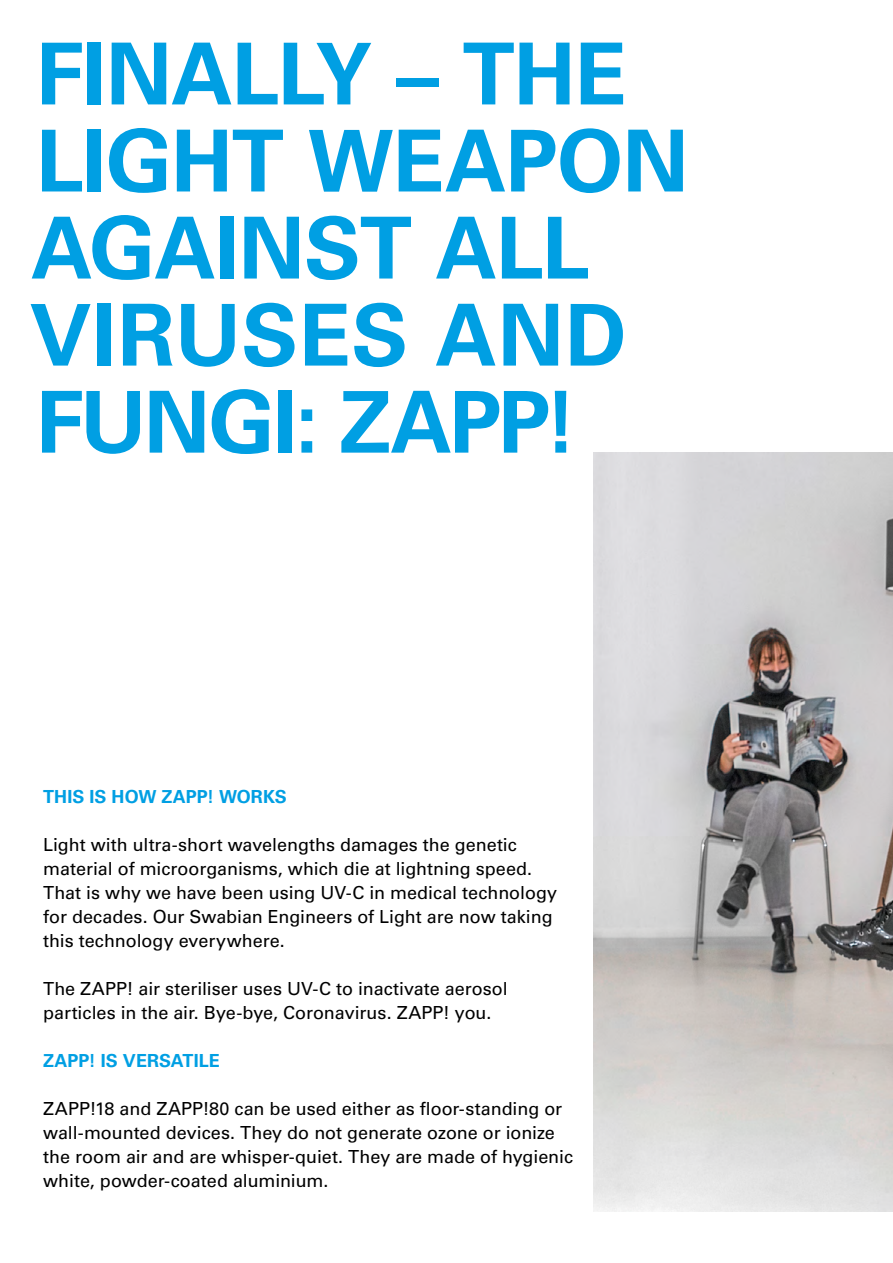
<style>
.page{position:relative;width:893px;height:1263px;background:#fff}
.page>*{position:absolute;margin:0;border:0;box-sizing:border-box;transform-origin:0 0}
.t1{font:700 85.5px/87px "Univers LT Pro 65";letter-spacing:-.01em;color:#009fe3}
.t2{font:18px/24px "Univers LT Pro 55 Roman";color:#000}
.t3{font:700 18px "Univers LT Pro 65";letter-spacing:.005em;color:#009fe3}
</style>
<div class="page">
<img style="left:593px;top:452px;width:300px;height:759px">
<h1 class="t1" style="left:30px;top:31px;width:660px">FINALLY – THE<br>LIGHT WEAPON<br>AGAINST ALL<br>VIRUSES AND<br>FUNGI: ZAPP!</h1>
<p class="t3" style="left:43px;top:786px;width:245px">THIS IS HOW ZAPP! WORKS</p>
<p class="t2" style="left:43px;top:833px;width:515px">Light with ultra-short wavelengths damages the genetic material of microorganisms, which die at lightning speed.<br>That is why we have been using UV-C in medical technology for decades. Our Swabian Engineers of Light are now taking this technology everywhere.</p>
<p class="t2" style="left:43px;top:977px;width:466px">The ZAPP! air steriliser uses UV-C to inactivate aerosol particles in the air. Bye-bye, Coronavirus. ZAPP! you.</p>
<p class="t3" style="left:43px;top:1050px;width:178px">ZAPP! IS VERSATILE</p>
<p class="t2" style="left:43px;top:1097px;width:531px">ZAPP!18 and ZAPP!80 can be used either as floor-standing or wall-mounted devices. They do not generate ozone or ionize the room air and are whisper-quiet. They are made of hygienic white, powder-coated aluminium.</p>
</div>
